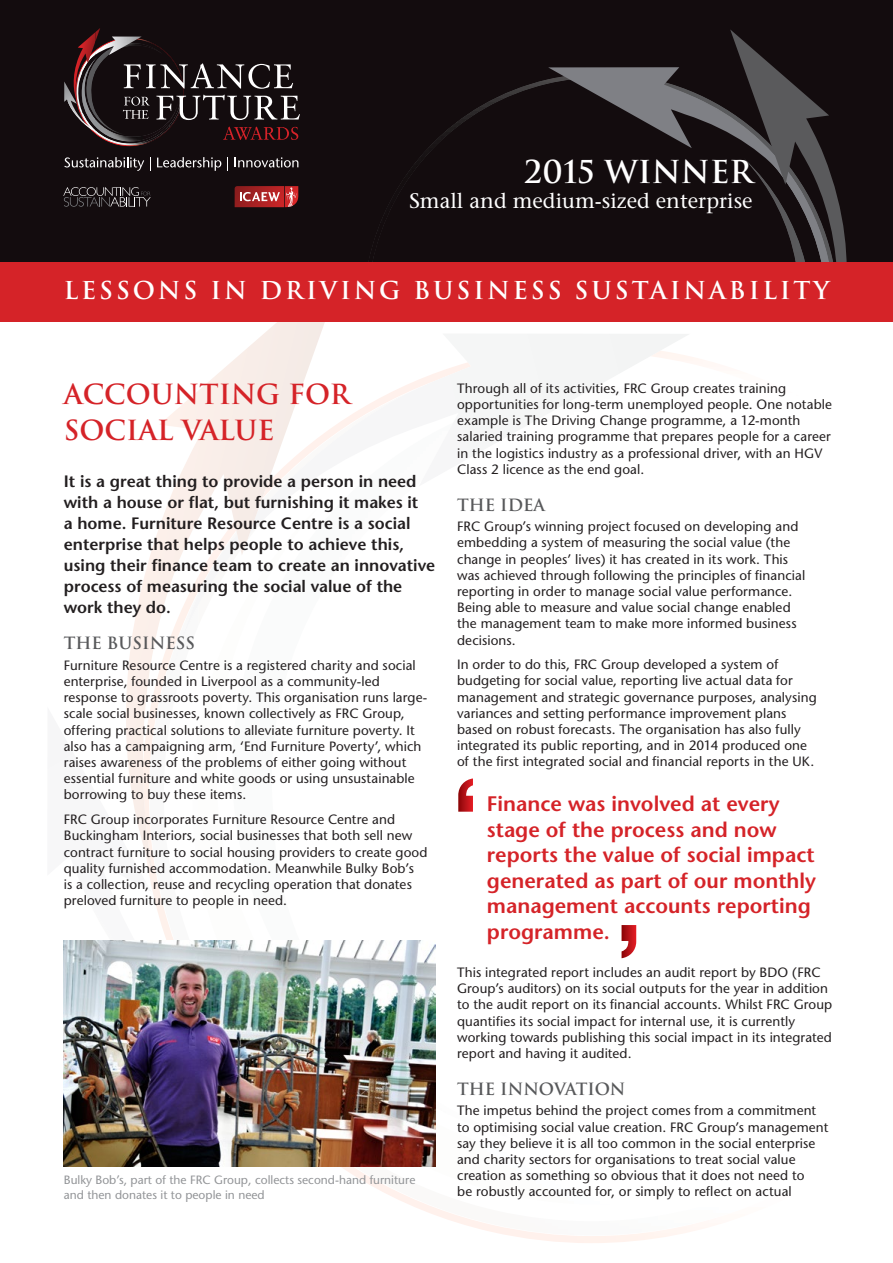
<style>
.page{position:relative;width:893px;height:1263px;background:#fff}
.page>*{position:absolute;margin:0;border:0;box-sizing:border-box;transform-origin:0 0}
.t1{font:700 30.75px "Trajan";color:#fff}
.t2{font:700 27px/36px "Trajan";color:#d52328}
.t3{font:700 24px "Trajan";letter-spacing:.12em;color:#fff}
.t4{font:600 21px/25.5px "Stone Sans";color:#d52328}
.t5{font:21px "Stone Serif";color:#fff}
.t6{font:600 16.5px/21px "Stone Sans";color:#231f20}
.t7{font:700 16.5px "Trajan";color:#58595b}
.t8{font:13.5px/16.2px "Stone Sans";letter-spacing:.005em;color:#231f20}
.t9{font:12px/14.4px "Stone Sans";color:#939598}
</style>
<div class="page">
<svg style="left:63px;top:873px;width:111px;height:172px"></svg>
<svg style="left:346px;top:334px;width:344px;height:92px"></svg>
<svg style="left:101px;top:321px;width:245px;height:552px"></svg>
<div style="left:0;top:0;width:893px;height:270px;background:#130c0e"></div>
<img style="left:64px;top:940px;width:372px;height:227px">
<svg style="left:458px;top:778px;width:15px;height:34px"></svg>
<svg style="left:621px;top:925px;width:15px;height:33px"></svg>
<img style="left:370px;top:79px;width:178px;height:179px">
<svg style="left:548px;top:67px;width:109px;height:62px"></svg>
<svg style="left:657px;top:30px;width:190px;height:231px"></svg>
<svg style="left:64px;top:32px;width:236px;height:115px"></svg>
<svg style="left:235px;top:186px;width:64px;height:21px"></svg>
<svg style="left:63px;top:187px;width:88px;height:20px"></svg>
<svg style="left:64px;top:157px;width:80px;height:14px"></svg>
<svg style="left:150px;top:157px;width:1px;height:14px"></svg>
<svg style="left:157px;top:157px;width:64px;height:14px"></svg>
<svg style="left:227px;top:157px;width:1px;height:14px"></svg>
<svg style="left:235px;top:157px;width:63px;height:10px"></svg>
<div style="left:0;top:261px;width:893px;height:60px;background:#d52328"></div>
<h1 class="t1" style="left:525px;top:153px;width:229px">2015 WINNER</h1>
<h3 class="t5" style="left:409px;top:188px;width:345px">Small and medium-sized enterprise</h3>
<h3 class="t3" style="left:64px;top:275px;width:767px">LESSONS IN DRIVING BUSINESS SUSTAINABILITY</h3>
<h2 class="t2" style="left:64px;top:376px;width:288px">ACCOUNTING FOR<br>SOCIAL VALUE</h2>
<p class="t6" style="left:64px;top:470px;width:373px">It is a great thing to provide a person in need with a house or flat, but furnishing it makes it<br>a home. Furniture Resource Centre is a social enterprise that helps people to achieve this, using their finance team to create an innovative process of measuring the social value of the work they do.</p>
<p class="t7" style="left:64px;top:633px;width:133px">THE BUSINESS</p>
<p class="t8" style="left:64px;top:657px;width:365px">Furniture Resource Centre is a registered charity and social enterprise, founded in Liverpool as a community-led response to grassroots poverty. This organisation runs large&shy;scale social businesses, known collectively as FRC Group, offering practical solutions to alleviate furniture poverty. It also has a campaigning arm, ‘End Furniture Poverty’, which raises awareness of the problems of either going without essential furniture and white goods or using unsustainable borrowing to buy these items.</p>
<p class="t8" style="left:64px;top:811px;width:365px">FRC Group incorporates Furniture Resource Centre and Buckingham Interiors, social businesses that both sell new contract furniture to social housing providers to create good quality furnished accommodation. Meanwhile Bulky Bob’s<br>is a collection, reuse and recycling operation that donates preloved furniture to people in need.</p>
<p class="t9" style="left:64px;top:1173px;width:353px">Bulky Bob’s, part of the FRC Group, collects second-hand furniture and then donates it to people in need</p>
<p class="t8" style="left:457px;top:380px;width:376px">Through all of its activities, FRC Group creates training opportunities for long-term unemployed people. One notable example is The Driving Change programme, a 12-month salaried training programme that prepares people for a career in the logistics industry as a professional driver, with an HGV Class 2 licence as the end goal.</p>
<p class="t7" style="left:457px;top:494px;width:89px">THE IDEA</p>
<p class="t8" style="left:457px;top:518px;width:350px">FRC Group’s winning project focused on developing and embedding a system of measuring the social value (the change in peoples’ lives) it has created in its work. This was achieved through following the principles of financial reporting in order to manage social value performance.<br>Being able to measure and value social change enabled the management team to make more informed business decisions.</p>
<p class="t8" style="left:457px;top:656px;width:361px">In order to do this, FRC Group developed a system of budgeting for social value, reporting live actual data for management and strategic governance purposes, analysing variances and setting performance improvement plans based on robust forecasts. The organisation has also fully integrated its public reporting, and in 2014 produced one of the first integrated social and financial reports in the UK.</p>
<h3 class="t4" style="left:487px;top:791px;width:331px">Finance was involved at every stage of the process and now reports the value of social impact generated as part of our monthly management accounts reporting programme.</h3>
<p class="t8" style="left:457px;top:964px;width:377px">This integrated report includes an audit report by BDO (FRC Group’s auditors) on its social outputs for the year in addition to the audit report on its financial accounts. Whilst FRC Group quantifies its social impact for internal use, it is currently working towards publishing this social impact in its integrated report and having it audited.</p>
<p class="t7" style="left:457px;top:1079px;width:170px">THE INNOVATION</p>
<p class="t8" style="left:457px;top:1102px;width:373px">The impetus behind the project comes from a commitment to optimising social value creation. FRC Group’s management say they believe it is all too common in the social enterprise and charity sectors for organisations to treat social value creation as something so obvious that it does not need to<br>be robustly accounted for, or simply to reflect on actual</p>
</div>
